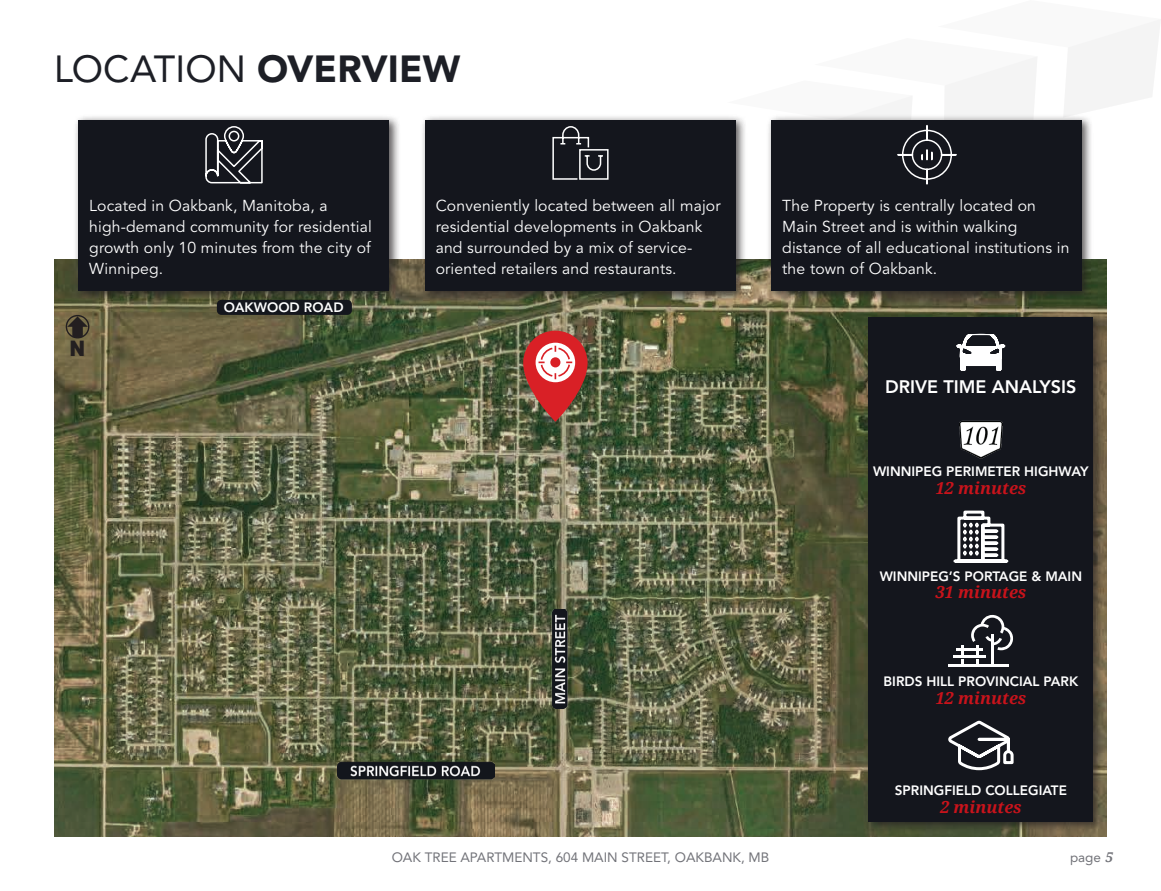
<style>
.page{position:relative;width:1161px;height:891px;background:#fff}
.page>*{position:absolute;margin:0;border:0;box-sizing:border-box;transform-origin:0 0}
.t1{font:37.5px "Avenir LT Std";letter-spacing:.005em;color:#1d1f26}
.t2{font:900 21.45px "Arial";color:#231f20;scale:.88 1}
.t3{font:800 18px "Avenir LT Std";color:#fff}
.t4{font:italic 700 16.5px "Droid Serif";color:#c8131b}
.t5{font:15.75px/21px "Avenir LT Std";letter-spacing:.01em;color:#fff}
.t6{font:800 13.5px "Avenir LT Std";color:#fff}
.t7{font:13.5px "Avenir LT Std";color:#727379}
.s1{font-weight:900}
.s2{font-family:"Droid Serif";font-weight:700;font-style:italic}
</style>
<div class="page">
<img style="left:54px;top:259px;width:1053px;height:578px">
<div style="left:74px;top:115px;width:327px;height:187px;background:#231f20;opacity:.75"></div>
<div style="left:79px;top:120px;width:310px;height:171px;background:#14161d"></div>
<svg style="left:205px;top:126px;width:58px;height:58px"></svg>
<div style="left:420px;top:115px;width:327px;height:187px;background:#231f20;opacity:.75"></div>
<div style="left:425px;top:120px;width:311px;height:171px;background:#14161d"></div>
<svg style="left:552px;top:126px;width:57px;height:54px"></svg>
<div style="left:767px;top:115px;width:327px;height:187px;background:#231f20;opacity:.75"></div>
<div style="left:772px;top:120px;width:310px;height:171px;background:#14161d"></div>
<svg style="left:727px;top:20px;width:433px;height:165px"></svg>
<svg style="left:523px;top:331px;width:65px;height:91px"></svg>
<div style="left:864px;top:313px;width:241px;height:520px;background:#231f20;opacity:.75"></div>
<div style="left:869px;top:318px;width:224px;height:504px;background:#14161d"></div>
<svg style="left:957px;top:334px;width:48px;height:36px"></svg>
<img style="left:959px;top:421px;width:44px;height:37px">
<svg style="left:953px;top:510px;width:56px;height:53px"></svg>
<hr style="left:954px;top:656px;width:32px;height:2px;background:#fff">
<hr style="left:957px;top:648px;width:26px;height:3px;background:#fff">
<hr style="left:949px;top:664px;width:60px;height:2px;background:#fff">
<svg style="left:961px;top:646px;width:3px;height:18px"></svg>
<svg style="left:971px;top:615px;width:42px;height:49px"></svg>
<svg style="left:948px;top:720px;width:66px;height:51px"></svg>
<div style="left:66px;top:315px;width:23px;height:23px;border:1px solid #231f20;border-radius:50%"></div>
<svg style="left:67px;top:316px;width:21px;height:16px"></svg>
<div style="left:72px;top:326px;width:11px;height:11px;background:#231f20;border:2px solid #231f20"></div>
<img style="left:337px;top:760px;width:158px;height:20px">
<img style="left:551px;top:610px;width:19px;height:99px">
<div style="left:217px;top:300px;width:135px;height:15px;background:#14161d;border-radius:4px"></div>
<h1 class="t1" style="left:54px;top:48px;width:408px">LOCATION <span class="s1">OVERVIEW</span></h1>
<p class="t5" style="left:89px;top:196px;width:284px">Located in Oakbank, Manitoba, a high-demand community for residential growth only 10 minutes from the city of<br>Winnipeg.</p>
<p class="t5" style="left:436px;top:196px;width:286px">Conveniently located between all major residential developments in Oakbank and surrounded by a mix of service&shy;oriented retailers and restaurants.</p>
<p class="t5" style="left:782px;top:196px;width:289px">The Property is centrally located on Main Street and is within walking distance of all educational institutions in the town of Oakbank.</p>
<h2 class="t2" style="left:70px;top:333px;width:19px">N</h2>
<p class="t6" style="left:224px;top:300px;width:121px">OAKWOOD ROAD</p>
<p class="t3" style="left:885px;top:376px;width:193px">DRIVE TIME ANALYSIS</p>
<p class="t6" style="left:873px;top:464px;width:217px">WINNIPEG PERIMETER HIGHWAY</p>
<p class="t4" style="left:935px;top:476px;width:92px">12 minutes</p>
<p class="t6" style="left:880px;top:568px;width:204px">WINNIPEG’S PORTAGE &amp; MAIN</p>
<p class="t4" style="left:935px;top:581px;width:92px">31 minutes</p>
<p class="t6" style="left:884px;top:674px;width:196px">BIRDS HILL PROVINCIAL PARK</p>
<p class="t4" style="left:935px;top:686px;width:92px">12 minutes</p>
<p class="t6" style="left:895px;top:782px;width:174px">SPRINGFIELD COLLEGIATE</p>
<p class="t4" style="left:940px;top:795px;width:83px">2 minutes</p>
<p class="t7" style="left:392px;top:850px;width:379px">OAK TREE APARTMENTS, 604 MAIN STREET, OAKBANK, MB</p>
<p class="t7" style="left:1070px;top:850px;width:44px">page <span class="s2">5</span></p>
</div>
